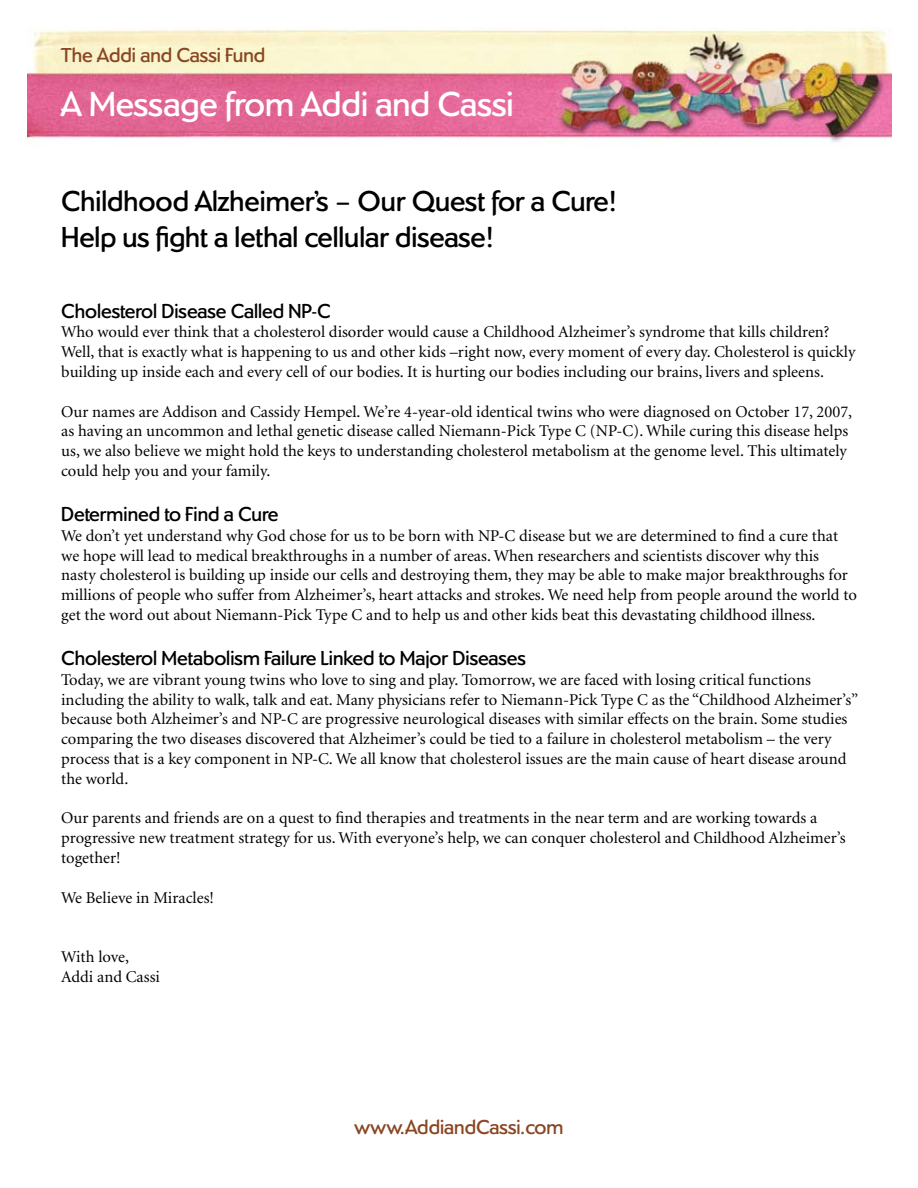
<style>
.page{position:relative;width:918px;height:1188px;background:#fff}
.page>*{position:absolute;margin:0;border:0;box-sizing:border-box;transform-origin:0 0}
.t1{font:500 36px "Dundee";color:#fff}
.t2{font:500 30px/36px "Dundee";color:#000}
.t3{font:500 21px "Dundee";color:#000}
.t4{font:500 21px "Dundee";color:#894623}
.t5{font:16.5px/19.8px "Minion";color:#000}
</style>
<div class="page">
<img style="left:27px;top:29px;width:864px;height:113px">
<p class="t4" style="left:61px;top:40px;width:205px">The Addi and Cassi Fund</p>
<h1 class="t1" style="left:61px;top:79px;width:454px">A Message from Addi and Cassi</h1>
<h2 class="t2" style="left:61px;top:182px;width:557px">Childhood Alzheimer’s – Our Quest for a Cure!<br>Help us fight a lethal cellular disease!</h2>
<p class="t3" style="left:61px;top:296px;width:271px">Cholesterol Disease Called NP-C</p>
<p class="t5" style="left:61px;top:323px;width:796px">Who would ever think that a cholesterol disorder would cause a Childhood Alzheimer’s syndrome that kills children?<br>Well, that is exactly what is happening to us and other kids –right now, every moment of every day. Cholesterol is quickly building up inside each and every cell of our bodies. It is hurting our bodies including our brains, livers and spleens.</p>
<p class="t5" style="left:61px;top:402px;width:792px">Our names are Addison and Cassidy Hempel. We’re 4-year-old identical twins who were diagnosed on October 17, 2007, as having an uncommon and lethal genetic disease called Niemann-Pick Type C (NP-C). While curing this disease helps us, we also believe we might hold the keys to understanding cholesterol metabolism at the genome level. This ultimately could help you and your family.</p>
<p class="t3" style="left:61px;top:500px;width:219px">Determined to Find a Cure</p>
<p class="t5" style="left:61px;top:526px;width:797px">We don’t yet understand why God chose for us to be born with NP-C disease but we are determined to find a cure that we hope will lead to medical breakthroughs in a number of areas. When researchers and scientists discover why this nasty cholesterol is building up inside our cells and destroying them, they may be able to make major breakthroughs for millions of people who suffer from Alzheimer’s, heart attacks and strokes. We need help from people around the world to get the word out about Niemann-Pick Type C and to help us and other kids beat this devastating childhood illness.</p>
<p class="t3" style="left:61px;top:644px;width:466px">Cholesterol Metabolism Failure Linked to Major Diseases</p>
<p class="t5" style="left:61px;top:670px;width:798px">Today, we are vibrant young twins who love to sing and play. Tomorrow, we are faced with losing critical functions including the ability to walk, talk and eat. Many physicians refer to Niemann-Pick Type C as the “Childhood Alzheimer’s” because both Alzheimer’s and NP-C are progressive neurological diseases with similar effects on the brain. Some studies comparing the two diseases discovered that Alzheimer’s could be tied to a failure in cholesterol metabolism – the very process that is a key component in NP-C. We all know that cholesterol issues are the main cause of heart disease around the world.</p>
<p class="t5" style="left:61px;top:809px;width:786px">Our parents and friends are on a quest to find therapies and treatments in the near term and are working towards a progressive new treatment strategy for us. With everyone’s help, we can conquer cholesterol and Childhood Alzheimer’s together!</p>
<p class="t5" style="left:61px;top:888px;width:154px">We Believe in Miracles!</p>
<p class="t5" style="left:61px;top:947px;width:100px">With love,<br>Addi and Cassi</p>
<p class="t4" style="left:354px;top:1112px;width:211px">www.AddiandCassi.com</p>
</div>
